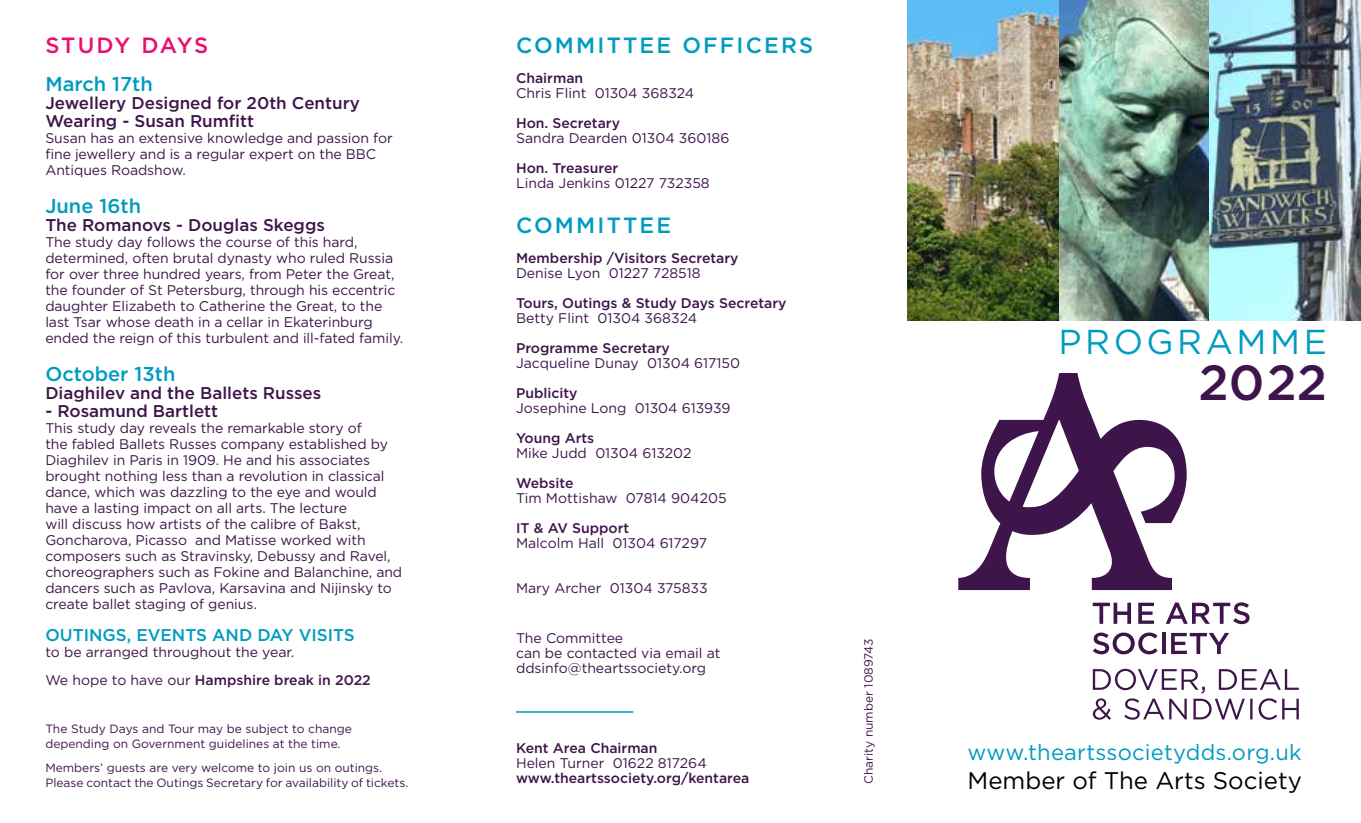
<style>
.page{position:relative;width:1361px;height:823px;background:#fff}
.page>*{position:absolute;margin:0;border:0;box-sizing:border-box;transform-origin:0 0}
.t1{font:500 49.4px "Gotham";color:#3e154a}
.t2{font:34.6px "Gotham";letter-spacing:.105em;color:#009bc1}
.t3{font:24px "Gotham";color:#000}
.t4{font:22px "Gotham";letter-spacing:.01em;color:#009bc1}
.t5{font:500 22px "Gotham";letter-spacing:.1em;color:#009bc1}
.t6{font:500 22px "Gotham";letter-spacing:.075em;color:#ed0c6e}
.t7{font:500 20px "Gotham";color:#009bc1}
.t8{font:500 17px/18px "Gotham";color:#3e154a}
.t9{font:500 17px "Gotham";color:#009bc1}
.t10{font:14px/16px "Gotham";letter-spacing:-.005em;color:#3e154a}
.t11{font:500 14px "Gotham";color:#3e154a}
.t12{font:12px/14.4px "Gotham";color:#3e154a}
.s1{font-weight:500}
</style>
<div class="page">
<img style="left:907px;top:0;width:454px;height:320px">
<svg style="left:1092px;top:602px;width:39px;height:21px"></svg>
<svg style="left:1093px;top:632px;width:64px;height:22px"></svg>
<svg style="left:1162px;top:632px;width:3px;height:21px"></svg>
<svg style="left:1138px;top:602px;width:16px;height:21px"></svg>
<svg style="left:1166px;top:602px;width:83px;height:21px"></svg>
<svg style="left:1171px;top:632px;width:58px;height:21px"></svg>
<svg style="left:1093px;top:668px;width:205px;height:51px"></svg>
<svg style="left:958px;top:373px;width:228px;height:216px"></svg>
<hr style="left:516px;top:710px;width:117px;height:2px;background:#009bc1">
<h3 class="t6" style="left:45px;top:31px;width:161px">Study Days</h3>
<h3 class="t7" style="left:45px;top:71px;width:109px">March 17th</h3>
<p class="t8" style="left:45px;top:94px;width:316px">Jewellery Designed for 20th Century<br>Wearing - Susan Rumfitt</p>
<p class="t10" style="left:45px;top:130px;width:349px">Susan has an extensive knowledge and passion for fine jewellery and is a regular expert on the BBC<br>Antiques Roadshow.</p>
<h3 class="t7" style="left:45px;top:192px;width:97px">June 16th</h3>
<p class="t8" style="left:45px;top:215px;width:281px">The Romanovs - Douglas Skeggs</p>
<p class="t10" style="left:45px;top:233px;width:359px">The study day follows the course of this hard, determined, often brutal dynasty who ruled Russia for over three hundred years, from Peter the Great, the founder of St Petersburg, through his eccentric daughter Elizabeth to Catherine the Great, to the last Tsar whose death in a cellar in Ekaterinburg ended the reign of this turbulent and ill-fated family.</p>
<h3 class="t7" style="left:45px;top:360px;width:132px">October 13th</h3>
<p class="t8" style="left:45px;top:383px;width:277px">Diaghilev and the Ballets Russes</p>
<p class="t8" style="left:45px;top:401px;width:174px">- Rosamund Bartlett</p>
<p class="t10" style="left:45px;top:419px;width:358px">This study day reveals the remarkable story of<br>the fabled Ballets Russes company established by Diaghilev in Paris in 1909. He and his associates brought nothing less than a revolution in classical dance, which was dazzling to the eye and would have a lasting impact on all arts. The lecture<br>will discuss how artists of the calibre of Bakst, Goncharova, Picasso and Matisse worked with composers such as Stravinsky, Debussy and Ravel, choreographers such as Fokine and Balanchine, and dancers such as Pavlova, Karsavina and Nijinsky to create ballet staging of genius.</p>
<p class="t9" style="left:45px;top:623px;width:308px">Outings, Events and Day Visits</p>
<p class="t10" style="left:45px;top:637px;width:327px;line-height:28px">to be arranged throughout the year.<br>We hope to have our <span class="s1">Hampshire break in 2022</span></p>
<p class="t12" style="left:45px;top:721px;width:308px">The Study Days and Tour may be subject to change depending on Government guidelines at the time.</p>
<p class="t12" style="left:45px;top:760px;width:364px">Members’ guests are very welcome to join us on outings.<br>Please contact the Outings Secretary for availability of tickets.</p>
<h3 class="t5" style="left:516px;top:31px;width:39px">Comm</h3>
<h3 class="t5" style="left:597px;top:31px;width:58px">ittee</h3>
<h3 class="t5" style="left:682px;top:31px;width:81px">Officers</h3>
<p class="t11" style="left:516px;top:69px;width:69px">Chairman</p>
<p class="t10" style="left:516px;top:85px;width:180px">Chris Flint 01304 368324</p>
<p class="t11" style="left:516px;top:114px;width:105px">Hon. Secretary</p>
<p class="t10" style="left:516px;top:130px;width:215px">Sandra Dearden 01304 360186</p>
<p class="t11" style="left:516px;top:159px;width:104px">Hon. Treasurer</p>
<p class="t10" style="left:516px;top:175px;width:195px">Linda Jenkins 01227 732358</p>
<h3 class="t5" style="left:516px;top:211px;width:21px">comm</h3>
<h3 class="t5" style="left:597px;top:211px;width:58px">ittee</h3>
<p class="t11" style="left:516px;top:249px;width:224px">Membership /Visitors Secretary</p>
<p class="t10" style="left:516px;top:265px;width:186px">Denise Lyon 01227 728518</p>
<p class="t11" style="left:516px;top:294px;width:272px">Tours, Outings &amp; Study Days Secretary</p>
<p class="t10" style="left:516px;top:310px;width:183px">Betty Flint 01304 368324</p>
<p class="t11" style="left:516px;top:339px;width:155px">Programme Secretary</p>
<p class="t10" style="left:516px;top:355px;width:226px">Jacqueline Dunay 01304 617150</p>
<p class="t11" style="left:516px;top:384px;width:63px">Publicity</p>
<p class="t10" style="left:516px;top:400px;width:216px">Josephine Long 01304 613939</p>
<p class="t11" style="left:516px;top:429px;width:80px">Young Arts</p>
<p class="t10" style="left:516px;top:445px;width:177px">Mike Judd 01304 613202</p>
<p class="t11" style="left:516px;top:474px;width:59px">Website</p>
<p class="t10" style="left:516px;top:490px;width:212px">Tim Mottishaw 07814 904205</p>
<p class="t11" style="left:516px;top:519px;width:115px">IT &amp; AV Support</p>
<p class="t10" style="left:516px;top:535px;width:193px">Malcolm Hall 01304 617297</p>
<p class="t10" style="left:516px;top:580px;width:193px">Mary Archer 01304 375833</p>
<p class="t10" style="left:516px;top:629px;width:206px;line-height:15px">The Committee<br>can be contacted via email at ddsinfo@theartssociety.org</p>
<p class="t11" style="left:516px;top:738px;width:143px">Kent Area Chairman</p>
<p class="t10" style="left:516px;top:754px;width:192px">Helen Turner 01622 817264</p>
<p class="t11" style="left:516px;top:768px;width:235px">www.theartssociety.org/kentarea</p>
<p class="t12" style="left:861px;top:783px;width:147px;rotate:-90deg">Charity number 1089743</p>
<h2 class="t2" style="left:1058px;top:319px;width:270px">PROGRAMME</h2>
<h1 class="t1" style="left:1198px;top:350px;width:130px">2022</h1>
<h3 class="t4" style="left:967px;top:738px;width:336px">www.theartssocietydds.org.uk</h3>
<h3 class="t3" style="left:967px;top:764px;width:336px">Member of The Arts Society</h3>
</div>
